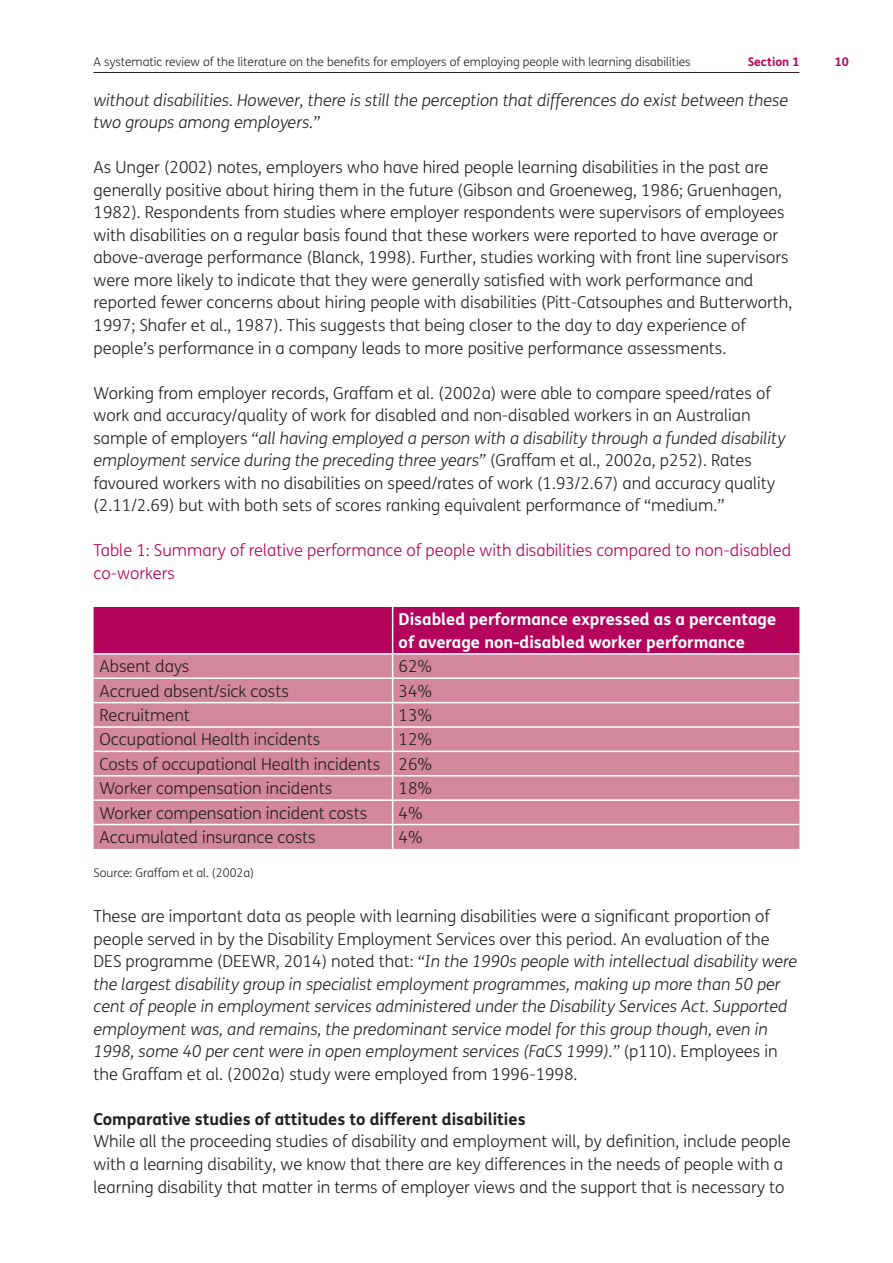
<style>
.page{position:relative;width:893px;height:1263px;background:#fff}
.page>*{position:absolute;margin:0;border:0;box-sizing:border-box;transform-origin:0 0}
.t1{font:300 16.5px/22.5px "FS Mencap";color:#231f20}
.t2{font:italic 300 16.5px/22.5px "FS Mencap";color:#231f20}
.t3{font:300 16.5px/22.5px "FS Mencap";color:#b4035b}
.t4{font:700 16.5px/22.5px "FS Mencap";color:#fff}
.t5{font:700 16.5px "FS Mencap";color:#231f20}
.t6{font:300 12px "FS Mencap";color:#231f20}
.t7{font:700 12px "FS Mencap";color:#b4035b}
.s1{font-style:italic}
.s2{font-style:normal}
</style>
<div class="page">
<hr style="left:94px;top:72px;width:705px;height:1px;background:#231f20">
<svg style="left:94px;top:607px;width:705px;height:242px;background:#ce7393"></svg>
<p class="t6" style="left:94px;top:55px;width:599px">A systematic review of the literature on the benefits for employers of employing people with learning disabilities</p>
<p class="t7" style="left:748px;top:54px;width:53px">Section 1</p>
<p class="t7" style="left:835px;top:54px;width:16px">10</p>
<p class="t2" style="left:94px;top:89px;width:696px">without disabilities. However, there is still the perception that differences do exist between these two groups among employers.”</p>
<p class="t1" style="left:94px;top:157px;width:700px">As Unger (2002) notes, employers who have hired people learning disabilities in the past are generally positive about hiring them in the future (Gibson and Groeneweg, 1986; Gruenhagen, 1982). Respondents from studies where employer respondents were supervisors of employees with disabilities on a regular basis found that these workers were reported to have average or above-average performance (Blanck, 1998). Further, studies working with front line supervisors were more likely to indicate that they were generally satisfied with work performance and reported fewer concerns about hiring people with disabilities (Pitt-Catsouphes and Butterworth, 1997; Shafer et al., 1987). This suggests that being closer to the day to day experience of people’s performance in a company leads to more positive performance assessments.</p>
<p class="t1" style="left:94px;top:382px;width:693px">Working from employer records, Graffam et al. (2002a) were able to compare speed/rates of work and accuracy/quality of work for disabled and non-disabled workers in an Australian sample of employers <span class="s1">“all having employed a person with a disability through a funded disability employment service during the preceding three years”</span> (Graffam et al., 2002a, p252). Rates favoured workers with no disabilities on speed/rates of work (1.93/2.67) and accuracy quality (2.11/2.69) but with both sets of scores ranking equivalent performance of “medium.”</p>
<p class="t3" style="left:94px;top:539px;width:699px">Table 1: Summary of relative performance of people with disabilities compared to non-disabled co-workers</p>
<p class="t4" style="left:399px;top:608px;width:379px">Disabled performance expressed as a percentage of average non-disabled worker performance</p>
<p class="t1" style="left:100px;top:656px;width:91px">Absent days</p>
<p class="t1" style="left:399px;top:656px;width:35px">62%</p>
<p class="t1" style="left:100px;top:680px;width:191px">Accrued absent/sick costs</p>
<p class="t1" style="left:399px;top:680px;width:35px">34%</p>
<p class="t1" style="left:100px;top:704px;width:92px">Recruitment</p>
<p class="t1" style="left:399px;top:704px;width:35px">13%</p>
<p class="t1" style="left:100px;top:729px;width:222px">Occupational Health incidents</p>
<p class="t1" style="left:100px;top:728px;width:334px;line-height:24.3px;text-align:justify;text-indent:299px">12% Costs of occupational Health incidents 26% Worker compensation incidents</p>
<p class="t1" style="left:399px;top:777px;width:35px">18%</p>
<p class="t1" style="left:100px;top:802px;width:269px">Worker compensation incident costs</p>
<p class="t1" style="left:399px;top:802px;width:26px">4%</p>
<p class="t1" style="left:100px;top:826px;width:218px">Accumulated insurance costs</p>
<p class="t1" style="left:399px;top:826px;width:26px">4%</p>
<p class="t6" style="left:94px;top:866px;width:162px">Source: Graffam et al. (2002a)</p>
<p class="t2" style="left:94px;top:906px;width:705px"><span class="s2">These are important data as people with learning disabilities were a significant proportion of people served in by the Disability Employment Services over this period. An evaluation of the DES programme (DEEWR, 2014) noted that:</span> “In the 1990s people with intellectual disability were the largest disability group in specialist employment programmes, making up more than 50 per cent of people in employment services administered under the Disability Services Act. Supported employment was, and remains, the predominant service model for this group though, even in 1998, some 40 per cent were in open employment services (FaCS 1999).” <span class="s2">(p110). Employees in the Graffam et al. (2002a) study were employed from 1996-1998.</span></p>
<p class="t5" style="left:94px;top:1109px;width:434px">Comparative studies of attitudes to different disabilities</p>
<p class="t1" style="left:94px;top:1131px;width:699px">While all the proceeding studies of disability and employment will, by definition, include people with a learning disability, we know that there are key differences in the needs of people with a learning disability that matter in terms of employer views and the support that is necessary to</p>
</div>
